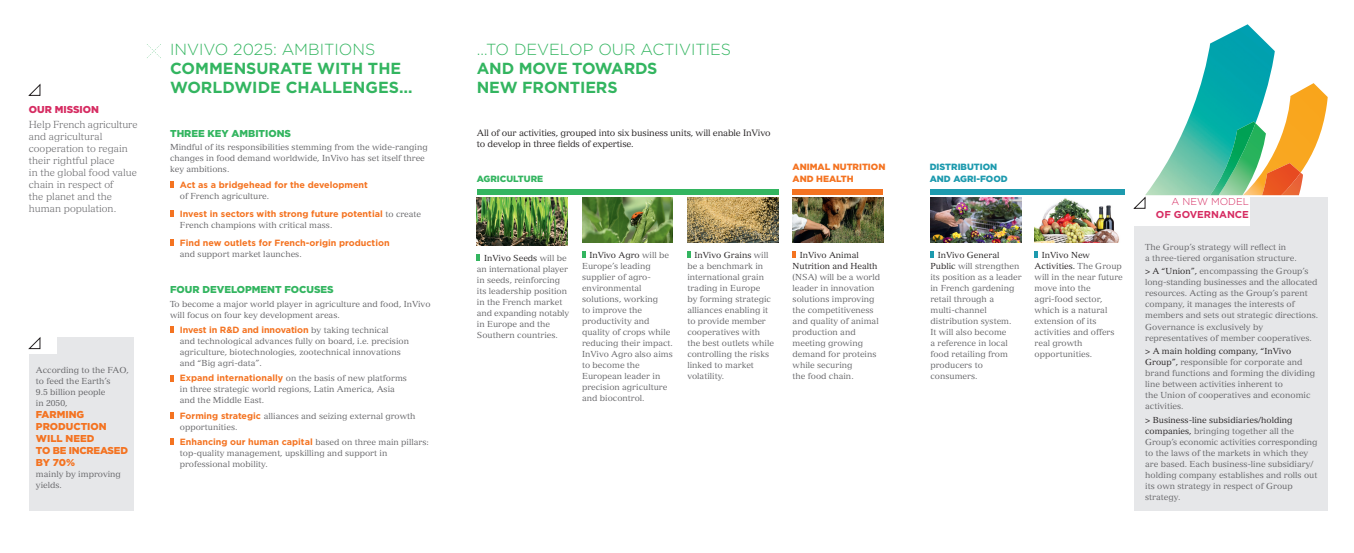
<style>
.page{position:relative;width:1354px;height:553px;background:#fff}
.page>*{position:absolute;margin:0;border:0;box-sizing:border-box;transform-origin:0 0}
.t1{font:700 16px/19px "Gotham";color:#33b560}
.t2{font:300 16px "Gotham";color:#33b560}
.t3{font:300 10px/12px "Versailles";color:#636366}
.t4{font:900 10px/12px "Gotham";color:#f47321}
.t5{font:900 10px "Gotham";color:#33b560}
.t6{font:700 10px "Gotham";color:#d62c62}
.t7{font:900 10px "Gotham";color:#d62c62}
.t8{font:300 10px "Gotham";color:#d62c62}
.t9{font:700 9px "Gotham";color:#f47321}
.t10{font:9px/11px "Versailles";letter-spacing:-.015em;color:#231f20}
.t11{font:900 9px/12px "Gotham";color:#f47321}
.t12{font:900 9px/12px "Gotham";color:#1d9aae}
.t13{font:900 9px "Gotham";color:#33b560}
.t14{font:8.5px/11px "Versailles";color:#636366}
.t15{font:8.5px/11px "Versailles";color:#231f20}
.s1{font-family:"Versailles";font-weight:400;font-size:8.5px;color:#636366}
.s2{font-family:"Gotham";font-weight:700;font-size:9px;color:#f47321}
.s3{color:#231f20}
</style>
<div class="page">
<img style="left:477px;top:197px;width:90px;height:48px">
<svg style="left:477px;top:254px;width:3px;height:6px"></svg>
<img style="left:582px;top:197px;width:91px;height:45px">
<svg style="left:582px;top:251px;width:3px;height:7px"></svg>
<img style="left:687px;top:197px;width:91px;height:45px">
<svg style="left:687px;top:251px;width:3px;height:7px"></svg>
<img style="left:792px;top:197px;width:91px;height:45px">
<svg style="left:792px;top:251px;width:3px;height:7px"></svg>
<img style="left:930px;top:197px;width:91px;height:45px">
<svg style="left:930px;top:251px;width:3px;height:7px"></svg>
<img style="left:1034px;top:198px;width:85px;height:44px">
<svg style="left:1034px;top:251px;width:3px;height:7px"></svg>
<svg style="left:170px;top:326px;width:3px;height:7px"></svg>
<svg style="left:170px;top:375px;width:3px;height:6px"></svg>
<svg style="left:170px;top:412px;width:3px;height:6px"></svg>
<svg style="left:170px;top:438px;width:3px;height:6px"></svg>
<svg style="left:147px;top:44px;width:14px;height:14px"></svg>
<div style="left:1134px;top:197px;width:193px;height:313px;background:#e6e7e9"></div>
<div style="left:1129px;top:196px;width:121px;height:30px;background:#fff"></div>
<svg style="left:1134px;top:197px;width:11px;height:12px"></svg>
<svg style="left:170px;top:181px;width:3px;height:6px"></svg>
<svg style="left:170px;top:210px;width:3px;height:7px"></svg>
<svg style="left:170px;top:239px;width:3px;height:7px"></svg>
<div style="left:477px;top:189px;width:301px;height:6px;background:#33b560"></div>
<div style="left:792px;top:189px;width:91px;height:6px;background:#f47321"></div>
<div style="left:930px;top:189px;width:195px;height:6px;background:#1d9aae"></div>
<div style="left:29px;top:337px;width:105px;height:173px;background:#e6e7e9"></div>
<div style="left:26px;top:335px;width:31px;height:19px;background:#fff"></div>
<svg style="left:29px;top:337px;width:11px;height:12px"></svg>
<svg style="left:29px;top:84px;width:11px;height:12px"></svg>
<img style="left:1275px;top:83px;width:52px;height:89px">
<img style="left:1300px;top:172px;width:3px;height:19px">
<img style="left:1275px;top:163px;width:25px;height:32px">
<img style="left:1145px;top:24px;width:130px;height:171px">
<img style="left:1255px;top:123px;width:11px;height:72px">
<img style="left:1210px;top:121px;width:45px;height:74px">
<p class="t7" style="left:29px;top:103px;width:72px">OUR MISSION</p>
<p class="t3" style="left:29px;top:118px;width:110px">Help French agriculture and agricultural cooperation to regain their rightful place<br>in the global food value chain in respect of<br>the planet and the human population.</p>
<p class="t14" style="left:36px;top:364px;width:94px">According to the FAO, to feed the Earth’s<br>9.5 billion people<br>in 2050,</p>
<p class="t4" style="left:36px;top:408px;width:94px">FARMING<br>PRODUCTION<br>WILL NEED<br>TO BE INCREASED<br>BY 70%</p>
<p class="t14" style="left:36px;top:468px;width:87px">mainly by improving yields.</p>
<h1 class="t2" style="left:170px;top:39px;width:207px">INVIVO 2025: AMBITIONS</h1>
<h1 class="t1" style="left:170px;top:59px;width:244px">COMMENSURATE WITH THE<br>WORLDWIDE CHALLENGES…</h1>
<p class="t5" style="left:170px;top:126px;width:123px">THREE KEY AMBITIONS</p>
<p class="t14" style="left:170px;top:142px;width:259px">Mindful of its responsibilities stemming from the wide-ranging changes in food demand worldwide, InVivo has set itself three key ambitions.</p>
<p class="t9" style="left:180px;top:178px;width:190px">Act as a bridgehead for the development</p>
<p class="t14" style="left:180px;top:190px;width:91px">of French agriculture.</p>
<p class="t9" style="left:180px;top:207px;width:243px">Invest in sectors with strong future potential <span class="s1">to create</span></p>
<p class="t14" style="left:180px;top:219px;width:154px">French champions with critical mass.</p>
<p class="t9" style="left:180px;top:236px;width:211px">Find new outlets for French-origin production</p>
<p class="t14" style="left:180px;top:248px;width:123px">and support market launches.</p>
<p class="t5" style="left:170px;top:282px;width:165px">FOUR DEVELOPMENT FOCUSES</p>
<p class="t14" style="left:170px;top:298px;width:262px">To become a major world player in agriculture and food, InVivo will focus on four key development areas.</p>
<p class="t9" style="left:180px;top:323px;width:210px">Invest in R&amp;D and innovation <span class="s1">by taking technical</span></p>
<p class="t14" style="left:180px;top:335px;width:231px">and technological advances fully on board, i.e. precision agriculture, biotechnologies, zootechnical innovations and “Big agri-data”.</p>
<p class="t14" style="left:180px;top:372px;width:229px"><span class="s2">Expand internationally</span> on the basis of new platforms in three strategic world regions, Latin America, Asia and the Middle East.</p>
<p class="t14" style="left:180px;top:409px;width:237px"><span class="s2">Forming strategic</span> alliances and seizing external growth opportunities.</p>
<p class="t9" style="left:180px;top:435px;width:251px">Enhancing our human capital <span class="s1">based on three main pillars:</span></p>
<p class="t14" style="left:180px;top:447px;width:209px">top-quality management, upskilling and support in professional mobility.</p>
<h1 class="t2" style="left:477px;top:39px;width:256px">…TO DEVELOP OUR ACTIVITIES</h1>
<h1 class="t1" style="left:477px;top:59px;width:182px">AND MOVE TOWARDS<br>NEW FRONTIERS</h1>
<p class="t10" style="left:477px;top:127px;width:295px">All of our activities, grouped into six business units, will enable InVivo to develop in three fields of expertise.</p>
<p class="t13" style="left:477px;top:173px;width:68px">AGRICULTURE</p>
<p class="t11" style="left:792px;top:160px;width:94px">ANIMAL NUTRITION<br>AND HEALTH</p>
<p class="t14" style="left:477px;top:252px;width:94px;text-indent:7px"><span class="s3">InVivo Seeds</span> will be an international player in seeds, reinforcing its leadership position in the French market and expanding notably in Europe and the<br>Southern countries.</p>
<p class="t14" style="left:582px;top:249px;width:92px;text-indent:7px"><span class="s3">InVivo Agro</span> will be<br>Europe’s leading supplier of agro&shy;environmental solutions, working<br>to improve the productivity and quality of crops while reducing their impact.<br>InVivo Agro also aims to become the<br>European leader in precision agriculture and biocontrol.</p>
<p class="t14" style="left:687px;top:249px;width:88px;text-indent:7px"><span class="s3">InVivo Grains</span> will be a benchmark in international grain trading in Europe<br>by forming strategic alliances enabling it to provide member cooperatives with the best outlets while controlling the risks linked to market volatility.</p>
<p class="t15" style="left:792px;top:249px;width:86px;text-indent:7px">InVivo Animal<br>Nutrition and Health</p>
<p class="t14" style="left:792px;top:271px;width:89px">(NSA) will be a world leader in innovation solutions improving the competitiveness and quality of animal production and meeting growing demand for proteins while securing<br>the food chain.</p>
<p class="t12" style="left:930px;top:160px;width:80px">DISTRIBUTION<br>AND AGRI-FOOD</p>
<p class="t14" style="left:930px;top:249px;width:93px;text-indent:7px"><span class="s3">InVivo General<br>Public</span> will strengthen its position as a leader in French gardening retail through a multi-channel distribution system.<br>It will also become<br>a reference in local food retailing from producers to consumers.</p>
<p class="t14" style="left:1034px;top:249px;width:90px;text-indent:7px"><span class="s3">InVivo New<br>Activities.</span> The Group will in the near future move into the agri-food sector, which is a natural extension of its activities and offers real growth opportunities.</p>
<p class="t8" style="left:1171px;top:195px;width:79px">A NEW MODEL</p>
<p class="t6" style="left:1156px;top:207px;width:95px">OF GOVERNANCE</p>
<p class="t14" style="left:1145px;top:241px;width:153px">The Group’s strategy will reflect in<br>a three-tiered organisation structure.</p>
<p class="t14" style="left:1145px;top:265px;width:174px"><span class="s3">&gt; A “Union”,</span> encompassing the Group’s long-standing businesses and the allocated resources. Acting as the Group’s parent company, it manages the interests of members and sets out strategic directions.<br>Governance is exclusively by representatives of member cooperatives.</p>
<p class="t14" style="left:1145px;top:345px;width:171px"><span class="s3">&gt; A main holding company, “InVivo Group”,</span> responsible for corporate and brand functions and forming the dividing line between activities inherent to<br>the Union of cooperatives and economic activities.</p>
<p class="t14" style="left:1145px;top:414px;width:174px"><span class="s3">&gt; Business-line subsidiaries/holding companies,</span> bringing together all the Group’s economic activities corresponding to the laws of the markets in which they are based. Each business-line subsidiary/ holding company establishes and rolls out its own strategy in respect of Group strategy.</p>
</div>
